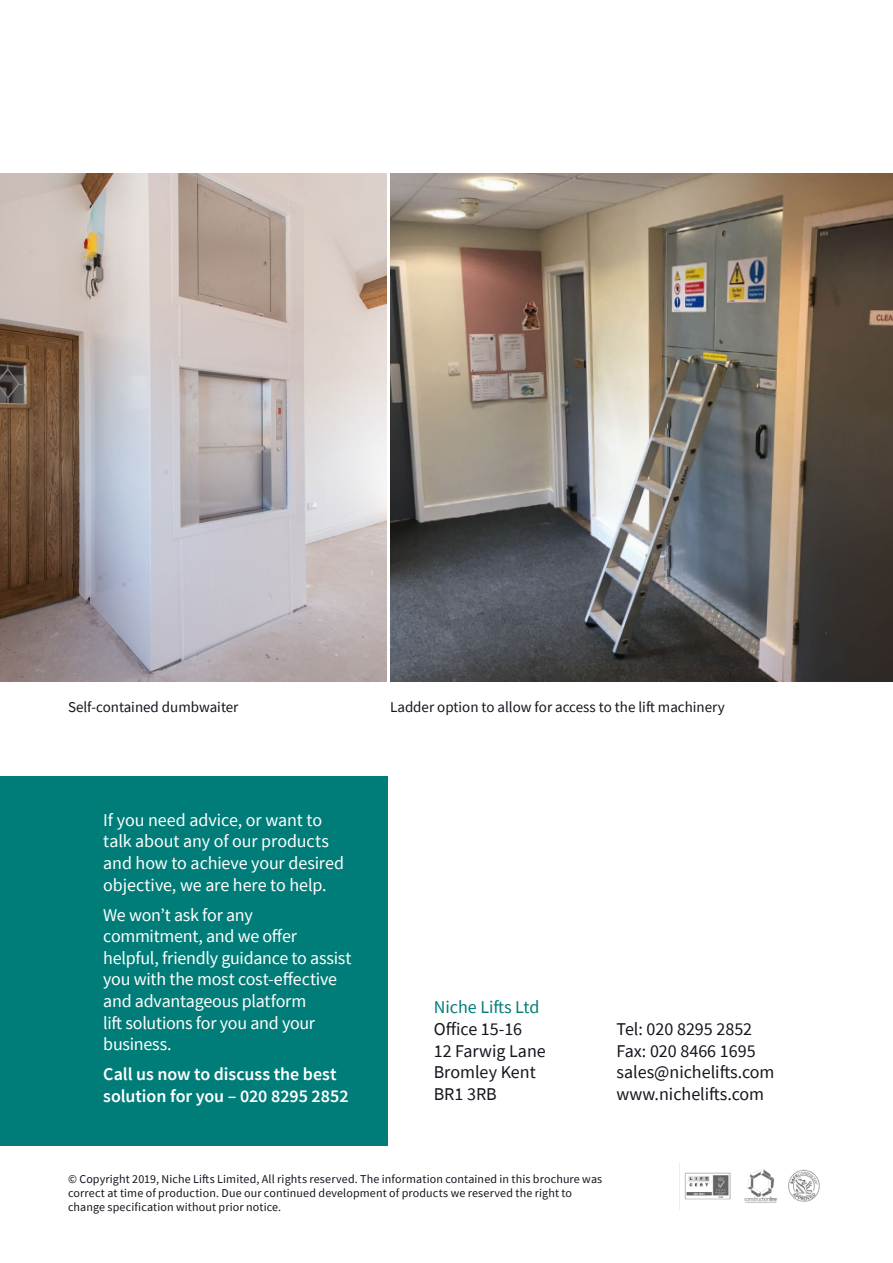
<style>
.page{position:relative;width:893px;height:1263px;background:#fff}
.page>*{position:absolute;margin:0;border:0;box-sizing:border-box;transform-origin:0 0}
.t1{font:18px/21.6px "Source Sans Pro";letter-spacing:-.01em;color:#fff}
.t2{font:18px/21.6px "Source Sans Pro";color:#14151e}
.t3{font:600 18px/21.6px "Source Sans Pro";letter-spacing:-.005em;color:#fff}
.t4{font:18px "Source Sans Pro";color:#007d78}
.t5{font:15px "Source Sans Pro";color:#14151e}
.t6{font:12px/14.4px "Source Sans Pro";letter-spacing:.01em;color:#14151e}
</style>
<div class="page">
<img style="left:0;top:174px;width:387px;height:508px">
<img style="left:679px;top:1162px;width:141px;height:48px">
<img style="left:390px;top:174px;width:503px;height:508px">
<div style="left:0;top:776px;width:387px;height:369px;background:#007d78"></div>
<p class="t5" style="left:68px;top:697px;width:172px">Self-contained dumbwaiter</p>
<p class="t5" style="left:390px;top:697px;width:336px">Ladder option to allow for access to the lift machinery</p>
<p class="t1" style="left:103px;top:809px;width:242px">If you need advice, or want to talk about any of our products and how to achieve your desired objective, we are here to help.</p>
<p class="t1" style="left:103px;top:904px;width:250px">We won’t ask for any commitment, and we offer helpful, friendly guidance to assist you with the most cost-effective and advantageous platform<br>lift solutions for you and your business.</p>
<p class="t3" style="left:103px;top:1063px;width:247px">Call us now to discuss the best solution for you – 020 8295 2852</p>
<p class="t4" style="left:434px;top:996px;width:107px">Niche Lifts Ltd</p>
<p class="t2" style="left:434px;top:1018px;width:114px">Office 15-16<br>12 Farwig Lane<br>Bromley Kent<br>BR1 3RB</p>
<p class="t2" style="left:617px;top:1018px;width:159px">Tel: 020 8295 2852<br>Fax: 020 8466 1695 sales@nichelifts.com www.nichelifts.com</p>
<p class="t6" style="left:68px;top:1171px;width:536px">© Copyright 2019, Niche Lifts Limited, All rights reserved. The information contained in this brochure was correct at time of production. Due our continued development of products we reserved the right to change specification without prior notice.</p>
</div>
